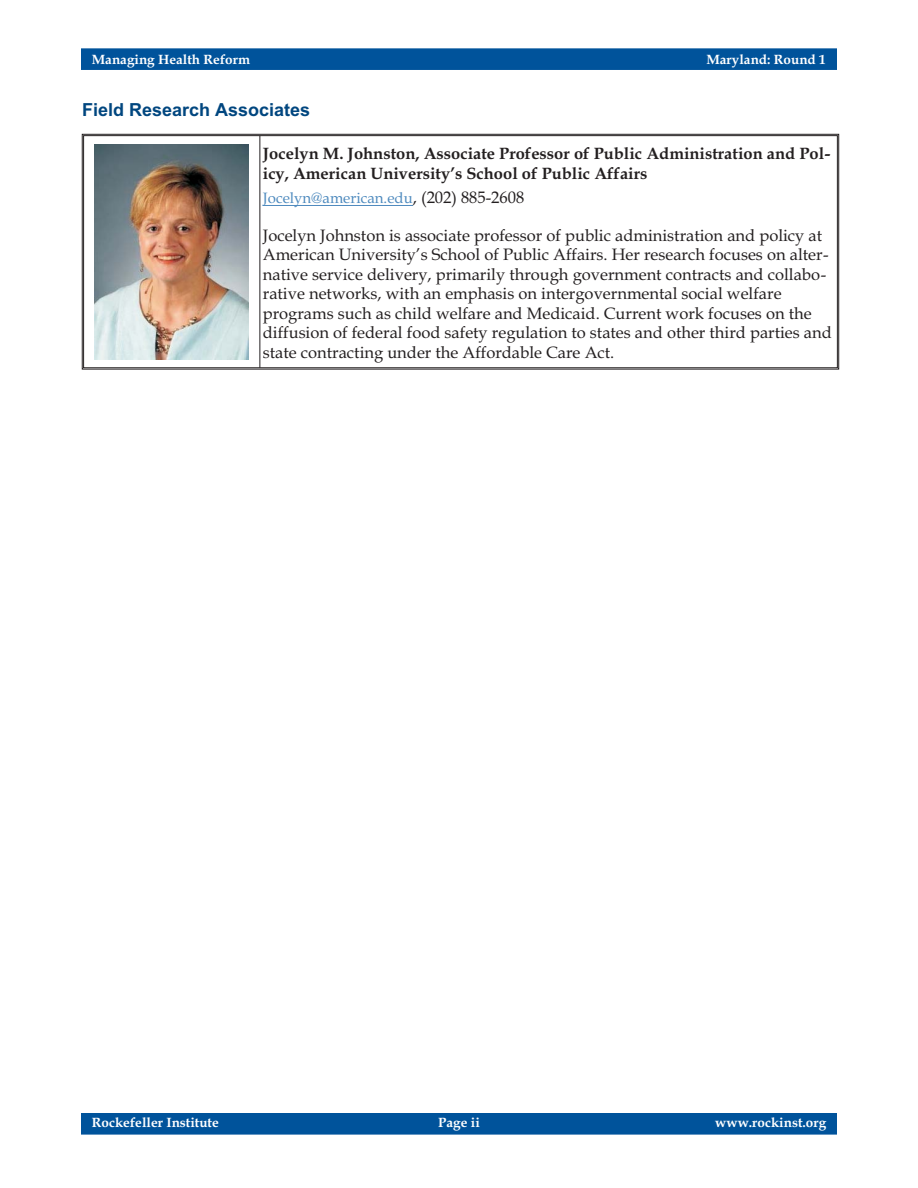
<style>
.page{position:relative;width:918px;height:1188px;background:#fff}
.page>*{position:absolute;margin:0;border:0;box-sizing:border-box;transform-origin:0 0}
.t1{font:700 18px "Arial";color:#00467f}
.t2{font:16.5px/19.5px "Book Antiqua";color:#231f20}
.t3{font:700 16.5px/19.5px "Book Antiqua";color:#231f20}
.t4{font:15px "Book Antiqua";color:#4e8abe}
.t5{font:700 13.5px "Book Antiqua";color:#fff}
.s1{font-size:16.5px;color:#231f20}
</style>
<div class="page">
<div style="left:81px;top:1113px;width:756px;height:22px;background:#00539b"></div>
<div style="left:81px;top:48px;width:756px;height:22px;background:#00539b"></div>
<hr style="left:263px;top:205px;width:150px;height:1px;background:#4e8abe">
<div style="left:83px;top:135px;width:755px;height:233px;border:1px solid #231f20"></div>
<hr style="left:260px;top:136px;width:1px;height:232px;background:#231f20">
<img style="left:95px;top:144px;width:154px;height:215px">
<p class="t5" style="left:92px;top:54px;width:160px">Managing Health Reform</p>
<p class="t5" style="left:706px;top:54px;width:121px">Maryland: Round 1</p>
<p class="t1" style="left:82px;top:103px;width:230px">Field Research Associates</p>
<p class="t3" style="left:263px;top:145px;width:569px">Jocelyn M. Johnston, Associate Professor of Public Administration and Pol&shy;icy, American University’s School of Public Affairs</p>
<p class="t4" style="left:263px;top:192px;width:263px">Jocelyn@american.edu<span class="s1">, (202) 885-2608</span></p>
<p class="t2" style="left:263px;top:227px;width:571px">Jocelyn Johnston is associate professor of public administration and policy at American University’s School of Public Affairs. Her research focuses on alter&shy;native service delivery, primarily through government contracts and collabo&shy;rative networks, with an emphasis on intergovernmental social welfare programs such as child welfare and Medicaid. Current work focuses on the diffusion of federal food safety regulation to states and other third parties and state contracting under the Affordable Care Act.</p>
<p class="t5" style="left:92px;top:1118px;width:129px">Rockefeller Institute</p>
<p class="t5" style="left:438px;top:1118px;width:43px">Page ii</p>
<p class="t5" style="left:715px;top:1118px;width:113px">www.rockinst.org</p>
</div>
